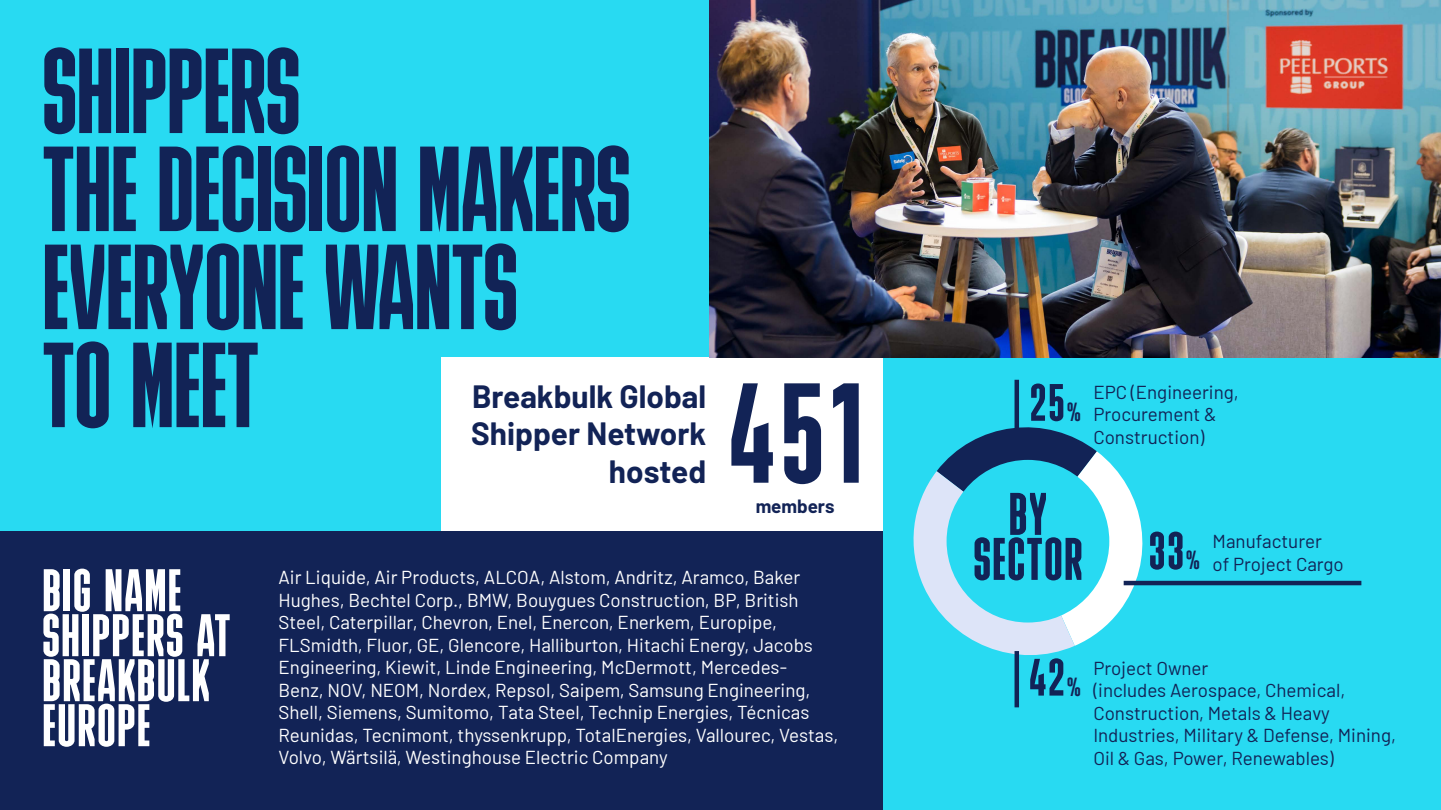
<style>
.page{position:relative;width:1441px;height:810px;background:#fff}
.page>*{position:absolute;margin:0;border:0;box-sizing:border-box;transform-origin:0 0}
.t1{font:141.98px "Bulevar";color:#122356}
.t2{font:120.75px/98px "Bulevar";color:#122356}
.t3{font:60px/45px "Bulevar";letter-spacing:.03em;color:#fff}
.t4{font:60px/45px "Bulevar";letter-spacing:.03em;color:#122356;text-align:center}
.t5{font:52.5px "Bulevar";color:#122356}
.t6{font:700 31.5px/37.8px "Barlow";color:#122356;text-align:right}
.t7{font:18.75px/22.5px "Barlow";color:#fff}
.t8{font:18.75px/22.5px "Barlow";color:#122356}
.t9{font:700 18.75px "Barlow";color:#122356}
.s1{font-size:26.25px}
</style>
<div class="page">
<div style="left:0;top:0;width:1440px;height:810px;background:#28daf2"></div>
<div style="left:0;top:531px;width:882px;height:279px;background:#122356"></div>
<div style="left:441px;top:358px;width:441px;height:173px;background:#fff"></div>
<img style="left:709px;top:0;width:731px;height:358px">
<svg style="left:913px;top:413px;width:244px;height:258px"></svg>
<div style="left:946px;top:460px;width:163px;height:163px;background:#28daf2;border-radius:50%"></div>
<svg style="left:1014px;top:380px;width:4px;height:56px"></svg>
<svg style="left:1014px;top:651px;width:4px;height:56px"></svg>
<hr style="left:1123px;top:581px;width:238px;height:4px;background:#122356">
<h2 class="t2" style="left:43px;top:43px;width:589px">SHIPPERS<br>THE DECISION MAKERS<br>EVERYONE WANTS<br>TO MEET</h2>
<h3 class="t6" style="left:471px;top:375px;width:236px">Breakbulk Global<br>Shipper Network hosted</h3>
<h1 class="t1" style="left:728px;top:354px;width:134px">451</h1>
<p class="t9" style="left:755px;top:492px;width:80px">members</p>
<h3 class="t3" style="left:43px;top:568px;width:189px">BIG NAME<br>SHIPPERS AT<br>BREAKBULK<br>EUROPE</h3>
<p class="t7" style="left:278px;top:565px;width:561px">Air Liquide, Air Products, ALCOA, Alstom, Andritz, Aramco, Baker Hughes, Bechtel Corp., BMW, Bouygues Construction, BP, British Steel, Caterpillar, Chevron, Enel, Enercon, Enerkem, Europipe, FLSmidth, Fluor, GE, Glencore, Halliburton, Hitachi Energy, Jacobs Engineering, Kiewit, Linde Engineering, McDermott, Mercedes-<br>Benz, NOV, NEOM, Nordex, Repsol, Saipem, Samsung Engineering, Shell, Siemens, Sumitomo, Tata Steel, Technip Energies, Técnicas Reunidas, Tecnimont, thyssenkrupp, TotalEnergies, Vallourec, Vestas, Volvo, Wärtsilä, Westinghouse Electric Company</p>
<h3 class="t5" style="left:1029px;top:373px;width:52px">25<span class="s1">%</span></h3>
<p class="t8" style="left:1093px;top:379px;width:147px">EPC (Engineering,<br>Procurement &amp;<br>Construction)</p>
<h3 class="t4" style="left:973px;top:492px;width:110px">BY<br>SECTOR</h3>
<h3 class="t5" style="left:1148px;top:521px;width:52px">33<span class="s1">%</span></h3>
<p class="t8" style="left:1212px;top:529px;width:133px">Manufacturer<br>of Project Cargo</p>
<h3 class="t5" style="left:1029px;top:648px;width:53px">42<span class="s1">%</span></h3>
<p class="t8" style="left:1093px;top:656px;width:304px">Project Owner<br>(includes Aerospace, Chemical,<br>Construction, Metals &amp; Heavy<br>Industries, Military &amp; Defense, Mining,<br>Oil &amp; Gas, Power, Renewables)</p>
</div>
